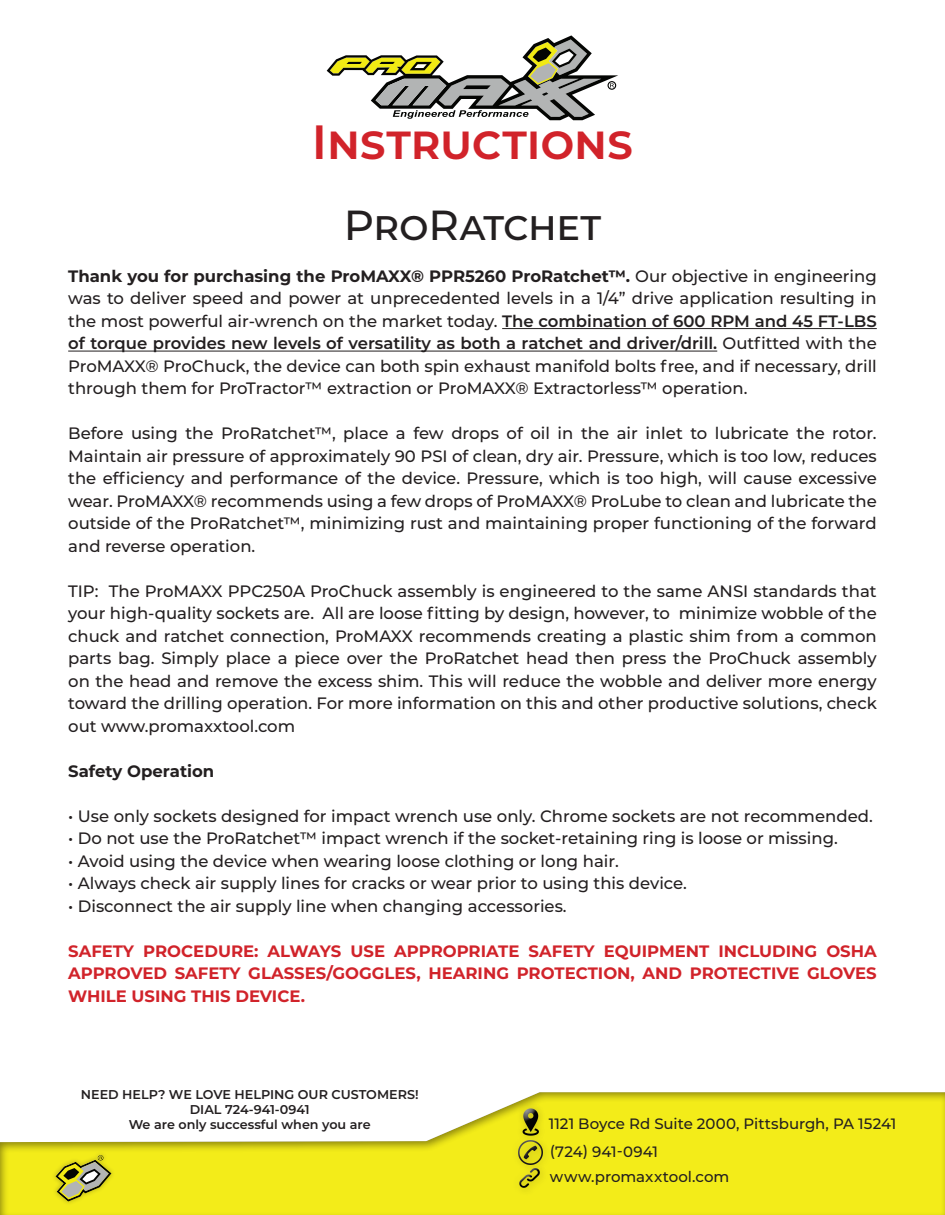
<style>
.page{position:relative;width:945px;height:1215px;background:#fff}
.page>*{position:absolute;margin:0;border:0;box-sizing:border-box;transform-origin:0 0}
.Pull_Text{font:600 48px "Montserrat";letter-spacing:-.01em;color:#d1232a}
.Pull_Text-2{font:500 42px "Montserrat";letter-spacing:-.02em;color:#231f20}
.t1{font:500 16.5px/22.5px "Montserrat";color:#231f20;text-align:justify}
.t2{font:700 16.5px/22.5px "Montserrat";color:#d1232a;text-align:justify}
.t3{font:700 16.5px "Montserrat";color:#231f20}
.Pull_Text-3{font:500 15px "Montserrat";color:#231f20}
.Pull_Text-4{font:500 15px "Montserrat";letter-spacing:.03em;color:#231f20}
.t4{font:600 12.75px "Montserrat";color:#231f20}
.s1{font-weight:700}
.s2{font-weight:600}
</style>
<div class="page">
<div style="left:0;top:1090px;width:945px;height:125px;background:#231f20;opacity:.5"></div>
<hr style="left:502px;top:328px;width:375px;height:1px;background:#231f20">
<hr style="left:68px;top:351px;width:649px;height:1px;background:#231f20">
<div style="left:51px;top:1150px;width:65px;height:57px;background:#f3ec19"></div>
<div style="left:55px;top:1153px;width:60px;height:50px;background:#231f20;opacity:.75"></div>
<div style="left:515px;top:1101px;width:31px;height:42px;background:#231f20;opacity:.15"></div>
<div style="left:513px;top:1102px;width:33px;height:38px;background:#fff;opacity:.75"></div>
<div style="left:514px;top:1105px;width:34px;height:42px;background:#231f20;opacity:.75"></div>
<div style="left:514px;top:1136px;width:39px;height:39px;background:#f3ec19"></div>
<div style="left:506px;top:1126px;width:44px;height:39px;background:#fff;opacity:.75"></div>
<div style="left:510px;top:1139px;width:45px;height:40px;background:#231f20;opacity:.75"></div>
<div style="left:507px;top:1161px;width:41px;height:32px;background:#fff;opacity:.75"></div>
<div style="left:511px;top:1163px;width:41px;height:37px;background:#231f20;opacity:.75"></div>
<svg style="left:327px;top:35px;width:291px;height:85px"></svg>
<p class="Pull_Text" style="left:312px;top:108px;width:323px">Instructions</p>
<p class="Pull_Text-2" style="left:344px;top:196px;width:259px">ProRatchet</p>
<p class="t1" style="left:68px;top:264px;width:810px"><span class="s1">Thank you for purchasing the ProMAXX® PPR5260 ProRatchet™.</span> Our objective in engineering was to deliver speed and power at unprecedented levels in a 1/4” drive application resulting in the most powerful air-wrench on the market today. <span class="s2">The combination of 600 RPM and 45 FT-LBS of torque provides new levels of versatility as both a ratchet and driver/drill.</span> Outfitted with the ProMAXX® ProChuck, the device can both spin exhaust manifold bolts free, and if necessary, drill through them for ProTractor™ extraction or ProMAXX® Extractorless™ operation.</p>
<p class="t1" style="left:68px;top:422px;width:810px">Before using the ProRatchet™, place a few drops of oil in the air inlet to lubricate the rotor.<br>Maintain air pressure of approximately 90 PSI of clean, dry air. Pressure, which is too low, reduces the efficiency and performance of the device. Pressure, which is too high, will cause excessive wear. ProMAXX® recommends using a few drops of ProMAXX® ProLube to clean and lubricate the outside of the ProRatchet™, minimizing rust and maintaining proper functioning of the forward and reverse operation.</p>
<p class="t1" style="left:68px;top:579px;width:810px">TIP: The ProMAXX PPC250A ProChuck assembly is engineered to the same ANSI standards that your high-quality sockets are. All are loose fitting by design, however, to minimize wobble of the chuck and ratchet connection, ProMAXX recommends creating a plastic shim from a common parts bag. Simply place a piece over the ProRatchet head then press the ProChuck assembly on the head and remove the excess shim. This will reduce the wobble and deliver more energy toward the drilling operation. For more information on this and other productive solutions, check out www.promaxxtool.com</p>
<p class="t3" style="left:68px;top:759px;width:148px">Safety Operation</p>
<p class="t1" style="left:68px;top:804px;width:806px">• Use only sockets designed for impact wrench use only. Chrome sockets are not recommended.</p>
<p class="t1" style="left:68px;top:827px;width:771px">• Do not use the ProRatchet™ impact wrench if the socket-retaining ring is loose or missing.</p>
<p class="t1" style="left:68px;top:849px;width:552px">• Avoid using the device when wearing loose clothing or long hair.</p>
<p class="t1" style="left:68px;top:872px;width:620px">• Always check air supply lines for cracks or wear prior to using this device.</p>
<p class="t1" style="left:68px;top:894px;width:500px">• Disconnect the air supply line when changing accessories.</p>
<p class="t2" style="left:68px;top:939px;width:810px">SAFETY PROCEDURE: ALWAYS USE APPROPRIATE SAFETY EQUIPMENT INCLUDING OSHA APPROVED SAFETY GLASSES/GOGGLES, HEARING PROTECTION, AND PROTECTIVE GLOVES WHILE USING THIS DEVICE.</p>
<p class="t4" style="left:81px;top:1085px;width:339px">NEED HELP? WE LOVE HELPING OUR CUSTOMERS!</p>
<p class="t4" style="left:190px;top:1100px;width:121px">DIAL 724-941-0941</p>
<p class="t4" style="left:129px;top:1116px;width:243px">We are only successful when you are</p>
<p class="Pull_Text-3" style="left:549px;top:1113px;width:349px">1121 Boyce Rd Suite 2000, Pittsburgh, PA 15241</p>
<p class="Pull_Text-3" style="left:550px;top:1141px;width:109px">(724) 941-0941</p>
<p class="Pull_Text-4" style="left:550px;top:1166px;width:181px">www.promaxxtool.com</p>
</div>
